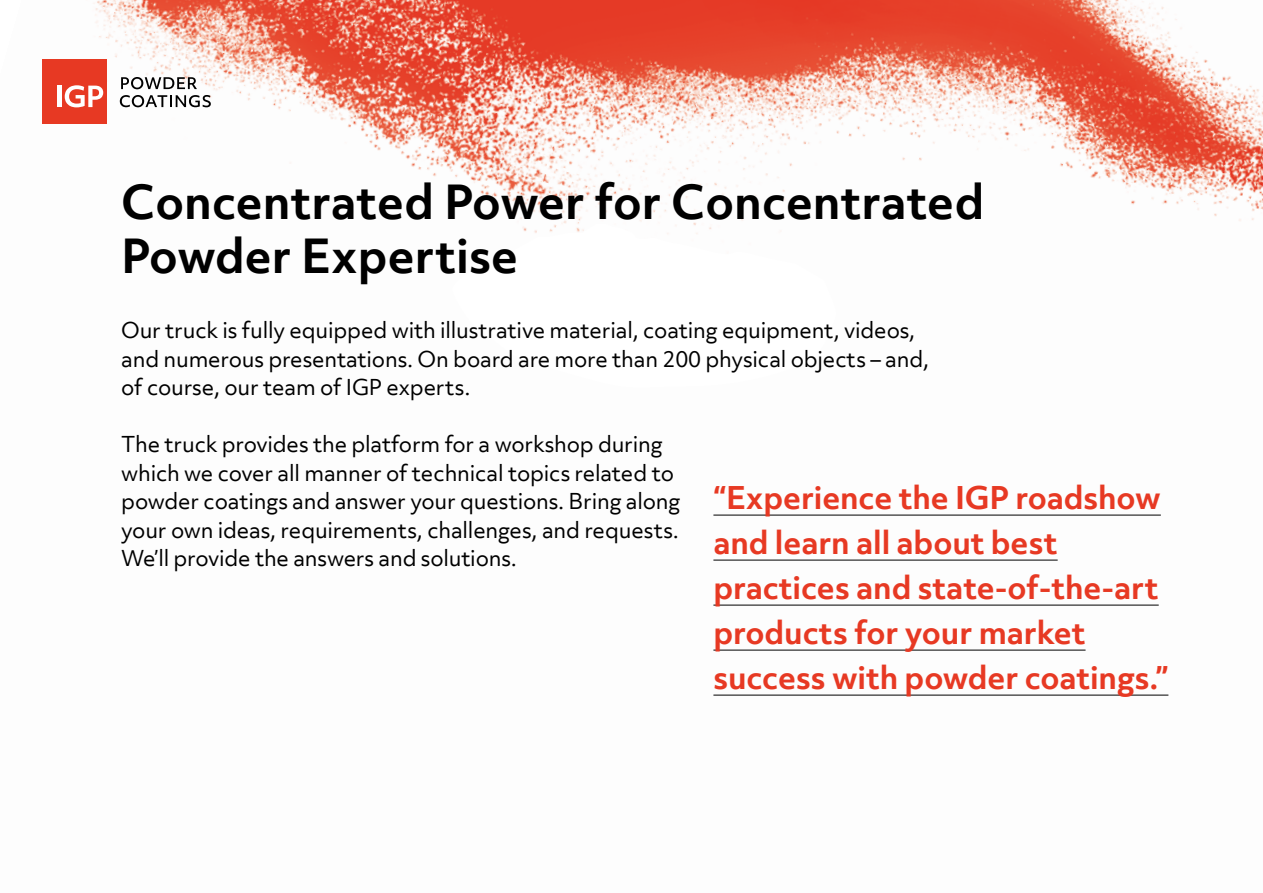
<style>
.page{position:relative;width:1263px;height:893px;background:#fff}
.page>*{position:absolute;margin:0;border:0;box-sizing:border-box;transform-origin:0 0}
.t1{font:700 45px/54px "Objektiv Mk 3";color:#000}
.t2{font:700 30px/45px "Objektiv Mk 3";letter-spacing:-.005em;color:#e73923}
.t3{font:21px/28.5px "Objektiv Mk 3";letter-spacing:-.01em;color:#000}
</style>
<div class="page">
<img style="left:42px;top:0;width:1221px;height:696px">
<svg style="left:452px;top:224px;width:386px;height:168px"></svg>
<hr style="left:713px;top:515px;width:448px;height:1px;background:#000">
<hr style="left:713px;top:560px;width:345px;height:1px;background:#000">
<hr style="left:713px;top:605px;width:446px;height:1px;background:#000">
<hr style="left:713px;top:650px;width:372px;height:1px;background:#000">
<hr style="left:713px;top:695px;width:455px;height:1px;background:#000">
<div style="left:43px;top:59px;width:64px;height:64px;background:#e73923"></div>
<svg style="left:121px;top:77px;width:76px;height:12px"></svg>
<svg style="left:120px;top:95px;width:91px;height:12px"></svg>
<hr style="left:57px;top:86px;width:4px;height:21px;background:#fff">
<svg style="left:65px;top:85px;width:38px;height:22px"></svg>
<h1 class="t1" style="left:121px;top:174px;width:865px">Concentrated Power for Concentrated<br>Powder Expertise</h1>
<p class="t3" style="left:121px;top:316px;width:809px">Our truck is fully equipped with illustrative material, coating equipment, videos, and numerous presentations. On board are more than 200 physical objects – and, of course, our team of IGP experts.</p>
<p class="t3" style="left:121px;top:430px;width:561px">The truck provides the platform for a workshop during which we cover all manner of technical topics related to powder coatings and answer your questions. Bring along your own ideas, requirements, challenges, and requests.<br>We’ll provide the answers and solutions.</p>
<h2 class="t2" style="left:713px;top:475px;width:456px">“Experience the IGP roadshow and learn all about best practices and state-of-the-art products for your market success with powder coatings.”</h2>
</div>
